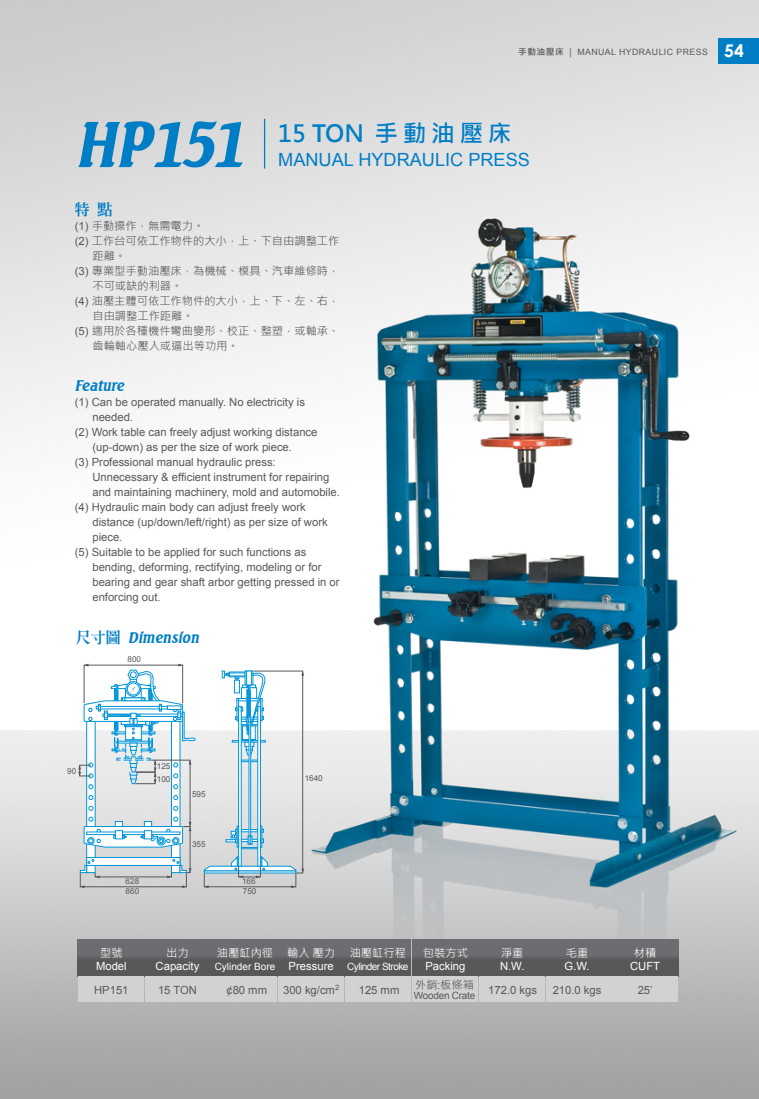
<style>
.page{position:relative;width:759px;height:1099px;background:#fff}
.page>*{position:absolute;margin:0;border:0;box-sizing:border-box;transform-origin:0 0}
.t1{font:italic 700 62.5px "Abel Becker";letter-spacing:-.04em;color:#007ec5}
.t2{font:700 23.62px "Microsoft Jheng Hei";letter-spacing:.2em;color:#007ec5}
.t3{font:18.12px "Arial";color:#007ec5}
.t4{font:italic 700 15px "Abel Becker";color:#007ec5}
.t5{font:800 15px "Inn Ming";color:#007ec5}
.t6{font:11.25px "Arial";color:#57585a}
.t7{font:11.25px "Microsoft Jheng Hei";color:#57585a}
.t8{font:11.25px/12.5px "Arial";color:#fff}
.t9{font:11.25px "Microsoft Jheng Hei";color:#fff}
.t10{font:10px "Arial";letter-spacing:-.05em;color:#fff}
.t11{font:10px "Arial";color:#fff}
.t12{font:10px "Arial";letter-spacing:-.025em;color:#57585a}
.t13{font:8.75px "Arial";letter-spacing:.05em;color:#57585a}
.t14{font:8.12px/12.9px "Arial";color:#57585a}
.s1{font-family:"Microsoft Jheng Hei";font-weight:700}
.s2{font-family:"Microsoft Jheng Hei"}
.s3{font-family:"Century Gothic";font-weight:700;font-size:17.5px;color:#fff}
.s4{font-family:"Arial"}
.s5{font-family:"Inn Ming";font-weight:800;font-style:normal}
</style>
<div class="page">
<img style="left:0;top:0;width:758px;height:1098px">
<div style="left:718px;top:38px;width:40px;height:25px;background:#007ec5"></div>
<hr style="left:264px;top:119px;width:1px;height:49px;background:#007ec5">
<div style="left:78px;top:939px;width:65px;height:37px;background:#636366"></div>
<div style="left:145px;top:939px;width:65px;height:37px;background:#636366"></div>
<div style="left:211px;top:939px;width:66px;height:37px;background:#636366"></div>
<div style="left:278px;top:939px;width:66px;height:37px;background:#636366"></div>
<div style="left:345px;top:939px;width:66px;height:37px;background:#636366"></div>
<div style="left:78px;top:976px;width:65px;height:26px;background:#d1d2d4"></div>
<div style="left:145px;top:976px;width:65px;height:26px;background:#d1d2d4"></div>
<div style="left:211px;top:976px;width:66px;height:26px;background:#d1d2d4"></div>
<div style="left:278px;top:976px;width:66px;height:26px;background:#d1d2d4"></div>
<div style="left:345px;top:976px;width:66px;height:26px;background:#d1d2d4"></div>
<div style="left:412px;top:939px;width:65px;height:37px;background:#636366"></div>
<div style="left:478px;top:939px;width:66px;height:37px;background:#636366"></div>
<div style="left:545px;top:939px;width:66px;height:37px;background:#636366"></div>
<div style="left:612px;top:939px;width:66px;height:37px;background:#636366"></div>
<div style="left:412px;top:976px;width:65px;height:26px;background:#d1d2d4"></div>
<div style="left:478px;top:976px;width:66px;height:26px;background:#d1d2d4"></div>
<div style="left:545px;top:976px;width:66px;height:26px;background:#d1d2d4"></div>
<div style="left:612px;top:976px;width:66px;height:26px;background:#d1d2d4"></div>
<div style="left:80px;top:872px;width:107px;height:15px;border:1px solid #57585a"></div>
<div style="left:204px;top:873px;width:92px;height:14px;border:1px solid #57585a"></div>
<svg style="left:80px;top:885px;width:5px;height:3px"></svg>
<svg style="left:182px;top:885px;width:4px;height:3px"></svg>
<svg style="left:204px;top:885px;width:4px;height:3px"></svg>
<svg style="left:291px;top:885px;width:5px;height:3px"></svg>
<svg style="left:203px;top:670px;width:101px;height:208px"></svg>
<svg style="left:78px;top:663px;width:117px;height:215px"></svg>
<p class="t13" style="left:518px;top:46px;width:227px"><span class="s1">手動油壓床</span> <span class="s2">|</span> MANUAL HYDRAULIC PRESS <span class="s3">54</span></p>
<p class="t1" style="left:75px;top:107px;width:172px">HP151</p>
<p class="t2" style="left:278px;top:118px;width:235px">15 TON 手動油壓床</p>
<p class="t3" style="left:278px;top:147px;width:253px">MANUAL HYDRAULIC PRESS</p>
<p class="t5" style="left:75px;top:202px;width:39px">特 點</p>
<p class="t7" style="left:75px;top:219px;width:131px"><span class="s4">(1)</span> 手動操作，無需電力。</p>
<p class="t7" style="left:75px;top:234px;width:266px"><span class="s4">(2)</span> 工作台可依工作物件的大小，上、下自由調整工作</p>
<p class="t7" style="left:92px;top:249px;width:35px">距離。</p>
<p class="t7" style="left:75px;top:264px;width:266px"><span class="s4">(3)</span> 專業型手動油壓床，為機械、模具、汽車維修時，</p>
<p class="t7" style="left:92px;top:279px;width:91px">不可或缺的利器。</p>
<p class="t7" style="left:75px;top:294px;width:266px"><span class="s4">(4)</span> 油壓主體可依工作物件的大小，上、下、左、右，</p>
<p class="t7" style="left:92px;top:309px;width:103px">自由調整工作距離。</p>
<p class="t7" style="left:75px;top:324px;width:266px"><span class="s4">(5)</span> 適用於各種機件彎曲變形、校正、整塑，或軸承、</p>
<p class="t7" style="left:92px;top:339px;width:148px">齒輪軸心壓入或逼出等功用。</p>
<p class="t4" style="left:75px;top:376px;width:51px">Feature</p>
<p class="t6" style="left:75px;top:394px;width:231px">(1) Can be operated manually. No electricity is</p>
<p class="t6" style="left:92px;top:409px;width:42px">needed.</p>
<p class="t6" style="left:75px;top:424px;width:244px">(2) Work table can freely adjust working distance</p>
<p class="t6" style="left:92px;top:439px;width:201px">(up-down) as per the size of work piece.</p>
<p class="t6" style="left:75px;top:454px;width:202px">(3) Professional manual hydraulic press:</p>
<p class="t6" style="left:92px;top:469px;width:238px">Unnecessary &amp; efficient instrument for repairing</p>
<p class="t6" style="left:92px;top:484px;width:249px">and maintaining machinery, mold and automobile.</p>
<p class="t6" style="left:75px;top:499px;width:232px">(4) Hydraulic main body can adjust freely work</p>
<p class="t6" style="left:92px;top:514px;width:237px">distance (up/down/left/right) as per size of work</p>
<p class="t6" style="left:92px;top:529px;width:32px">piece.</p>
<p class="t6" style="left:75px;top:544px;width:233px">(5) Suitable to be applied for such functions as</p>
<p class="t6" style="left:92px;top:559px;width:230px">bending, deforming, rectifying, modeling or for</p>
<p class="t6" style="left:92px;top:574px;width:249px">bearing and gear shaft arbor getting pressed in or</p>
<p class="t6" style="left:92px;top:589px;width:70px">enforcing out.</p>
<p class="t4" style="left:76px;top:628px;width:125px"><span class="s5">尺寸圖</span> Dimension</p>
<p class="t14" style="left:127px;top:653px;width:15px">800</p>
<p class="t14" style="left:67px;top:764px;width:11px">90</p>
<p class="t14" style="left:157px;top:760px;width:15px">125<br>100</p>
<p class="t14" style="left:126px;top:875px;width:15px">628</p>
<p class="t14" style="left:126px;top:885px;width:15px">860</p>
<p class="t14" style="left:192px;top:788px;width:15px">595</p>
<p class="t14" style="left:192px;top:837px;width:15px">355</p>
<p class="t14" style="left:242px;top:876px;width:16px;line-height:10.1px">166<br>750</p>
<p class="t14" style="left:304px;top:772px;width:20px">1640</p>
<p class="t8" style="left:96px;top:947px;width:32px;text-align:center"><span class="s2">型號<br></span>Model</p>
<p class="t8" style="left:155px;top:947px;width:45px;text-align:center"><span class="s2">出力<br></span>Capacity</p>
<p class="t9" style="left:217px;top:945px;width:58px">油壓缸內徑</p>
<p class="t8" style="left:287px;top:947px;width:49px"><span class="s2">輸入 壓力<br></span>Pressure</p>
<p class="t9" style="left:349px;top:945px;width:58px">油壓缸行程</p>
<p class="t8" style="left:423px;top:947px;width:46px"><span class="s2">包裝方式<br></span>Packing</p>
<p class="t8" style="left:500px;top:947px;width:26px"><span class="s2">淨重<br></span>N.W.</p>
<p class="t8" style="left:564px;top:947px;width:27px"><span class="s2">毛重<br></span>G.W.</p>
<p class="t8" style="left:630px;top:947px;width:31px;text-align:center"><span class="s2">材積<br></span>CUFT</p>
<p class="t7" style="left:415px;top:977px;width:60px">外銷:板條箱</p>
<p class="t6" style="left:488px;top:982px;width:50px">172.0 kgs</p>
<p class="t6" style="left:552px;top:982px;width:50px">210.0 kgs</p>
<p class="t6" style="left:637px;top:982px;width:17px">25’</p>
<p class="t11" style="left:215px;top:959px;width:62px">Cylinder Bore</p>
<p class="t10" style="left:347px;top:959px;width:63px">Cylinder Stroke</p>
<p class="t6" style="left:94px;top:982px;width:36px">HP151</p>
<p class="t6" style="left:158px;top:982px;width:40px">15 TON</p>
<p class="t6" style="left:226px;top:982px;width:42px">¢80 mm</p>
<p class="t6" style="left:283px;top:982px;width:58px">300 kg/cm<sup>2</sup></p>
<p class="t6" style="left:358px;top:982px;width:42px">125 mm</p>
<p class="t12" style="left:413px;top:989px;width:63px">Wooden Crate</p>
</div>
